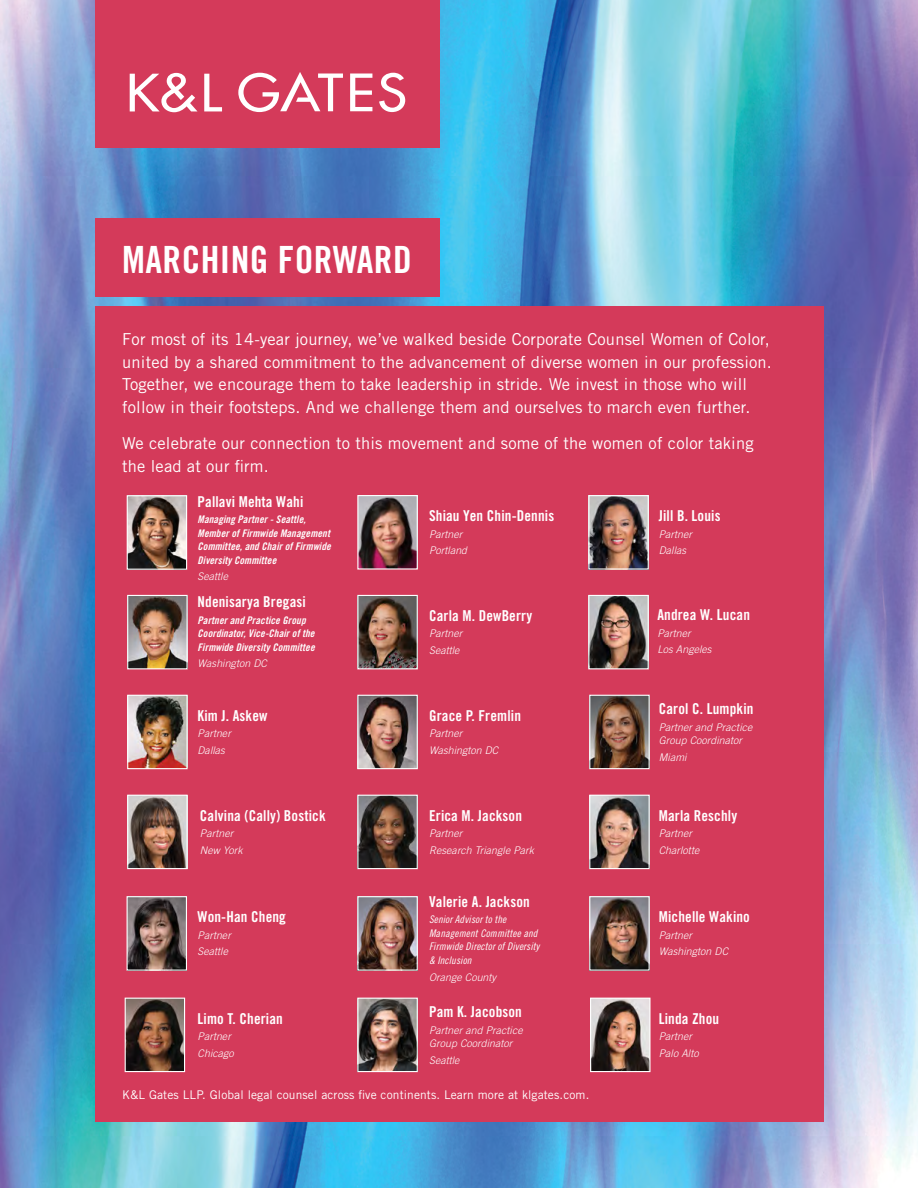
<style>
.page{position:relative;width:918px;height:1188px;background:#fff}
.page>*{position:absolute;margin:0;border:0;box-sizing:border-box;transform-origin:0 0}
.t1{font:37.5px "Trade Gothic LT Std Bd Cn 20";letter-spacing:.01em;color:#fff}
.t2{font:16.5px/22.5px "Trade Gothic LT Std";letter-spacing:.01em;color:#fff}
.t3{font:15px "Trade Gothic LT Std Bd Cn 20";letter-spacing:.01em;color:#fff}
.t4{font:12px "Trade Gothic LT Std";letter-spacing:.01em;color:#fff}
.t5{font:italic 300 10.5px/16.5px "Trade Gothic LT Std";letter-spacing:.01em;color:#fff}
.t6{font:10.5px/13.5px "Trade Gothic LT Std Bd Cn 20 Obl";letter-spacing:.01em;color:#fff}
.t7{font:10.5px/13.5px "Trade Gothic LT Std Cn 18 Obl";letter-spacing:.01em;color:#fff}
</style>
<div class="page">
<img style="left:0;top:0;width:918px;height:1188px">
<div style="left:95px;top:0;width:345px;height:148px;background:#d43a5a"></div>
<svg style="left:130px;top:73px;width:68px;height:39px"></svg>
<svg style="left:204px;top:74px;width:18px;height:37px"></svg>
<svg style="left:238px;top:72px;width:105px;height:40px"></svg>
<svg style="left:350px;top:74px;width:22px;height:37px"></svg>
<svg style="left:379px;top:73px;width:26px;height:39px"></svg>
<div style="left:95px;top:218px;width:345px;height:79px;background:#d43a5a"></div>
<div style="left:95px;top:307px;width:729px;height:815px;background:#d43a5a"></div>
<img style="left:129px;top:697px;width:57px;height:70px">
<div style="left:127px;top:695px;width:61px;height:74px;border:1px solid #fff"></div>
<img style="left:129px;top:797px;width:57px;height:70px">
<div style="left:127px;top:795px;width:61px;height:74px;border:1px solid #fff"></div>
<img style="left:129px;top:898px;width:56px;height:71px">
<div style="left:127px;top:896px;width:60px;height:75px;border:1px solid #fff"></div>
<img style="left:127px;top:1000px;width:56px;height:70px">
<div style="left:125px;top:998px;width:60px;height:74px;border:1px solid #fff"></div>
<img style="left:359px;top:497px;width:57px;height:71px">
<div style="left:357px;top:495px;width:61px;height:75px;border:1px solid #fff"></div>
<img style="left:359px;top:597px;width:57px;height:70px">
<div style="left:357px;top:595px;width:61px;height:74px;border:1px solid #fff"></div>
<img style="left:590px;top:597px;width:57px;height:70px">
<div style="left:588px;top:595px;width:61px;height:74px;border:1px solid #fff"></div>
<img style="left:359px;top:697px;width:57px;height:70px">
<div style="left:357px;top:695px;width:61px;height:74px;border:1px solid #fff"></div>
<img style="left:591px;top:697px;width:57px;height:70px">
<div style="left:589px;top:695px;width:61px;height:74px;border:1px solid #fff"></div>
<img style="left:592px;top:1000px;width:57px;height:70px">
<div style="left:590px;top:998px;width:61px;height:74px;border:1px solid #fff"></div>
<img style="left:591px;top:898px;width:57px;height:71px">
<div style="left:589px;top:896px;width:61px;height:75px;border:1px solid #fff"></div>
<img style="left:591px;top:797px;width:57px;height:70px">
<div style="left:589px;top:795px;width:61px;height:74px;border:1px solid #fff"></div>
<img style="left:359px;top:898px;width:57px;height:71px">
<div style="left:357px;top:896px;width:61px;height:75px;border:1px solid #fff"></div>
<img style="left:359px;top:797px;width:57px;height:70px">
<div style="left:357px;top:795px;width:61px;height:74px;border:1px solid #fff"></div>
<img style="left:359px;top:1000px;width:57px;height:70px">
<div style="left:357px;top:998px;width:61px;height:74px;border:1px solid #fff"></div>
<img style="left:129px;top:497px;width:56px;height:71px">
<div style="left:127px;top:495px;width:60px;height:75px;border:1px solid #fff"></div>
<img style="left:129px;top:597px;width:57px;height:70px">
<div style="left:127px;top:595px;width:61px;height:74px;border:1px solid #fff"></div>
<img style="left:590px;top:497px;width:57px;height:71px">
<div style="left:588px;top:495px;width:61px;height:75px;border:1px solid #fff"></div>
<h1 class="t1" style="left:122px;top:236px;width:291px">MARCHING FORWARD</h1>
<p class="t2" style="left:122px;top:328px;width:651px">For most of its 14-year journey, we’ve walked beside Corporate Counsel Women of Color, united by a shared commitment to the advancement of diverse women in our profession.<br>Together, we encourage them to take leadership in stride. We invest in those who will follow in their footsteps. And we challenge them and ourselves to march even further.</p>
<p class="t2" style="left:122px;top:432px;width:633px">We celebrate our connection to this movement and some of the women of color taking the lead at our firm.</p>
<p class="t3" style="left:198px;top:492px;width:107px">Pallavi Mehta Wahi</p>
<p class="t6" style="left:198px;top:513px;width:135px">Managing Partner - Seattle,<br>Member of Firmwide Management<br>Committee, and Chair of Firmwide<br>Diversity Committee</p>
<p class="t5" style="left:198px;top:569px;width:32px">Seattle</p>
<p class="t3" style="left:198px;top:593px;width:110px">Ndenisarya Bregasi</p>
<p class="t6" style="left:198px;top:613px;width:119px">Partner and Practice Group<br>Coordinator, Vice-Chair of the<br>Firmwide Diversity Committee</p>
<p class="t5" style="left:198px;top:656px;width:71px">Washington DC</p>
<p class="t3" style="left:198px;top:706px;width:71px">Kim J. Askew</p>
<p class="t5" style="left:198px;top:726px;width:35px">Partner<br>Dallas</p>
<p class="t3" style="left:200px;top:806px;width:127px">Calvina (Cally) Bostick</p>
<p class="t5" style="left:200px;top:826px;width:44px">Partner<br>New York</p>
<p class="t3" style="left:198px;top:908px;width:90px">Won-Han Cheng</p>
<p class="t5" style="left:198px;top:927px;width:35px">Partner<br>Seattle</p>
<p class="t3" style="left:198px;top:1009px;width:87px">Limo T. Cherian</p>
<p class="t5" style="left:198px;top:1029px;width:38px">Partner<br>Chicago</p>
<p class="t3" style="left:429px;top:507px;width:127px">Shiau Yen Chin-Dennis</p>
<p class="t5" style="left:429px;top:526px;width:40px">Partner<br>Portland</p>
<p class="t3" style="left:429px;top:606px;width:105px">Carla M. DewBerry</p>
<p class="t5" style="left:429px;top:626px;width:35px">Partner<br>Seattle</p>
<p class="t3" style="left:429px;top:706px;width:93px">Grace P. Fremlin</p>
<p class="t5" style="left:429px;top:726px;width:71px">Partner<br>Washington DC</p>
<p class="t3" style="left:429px;top:806px;width:95px">Erica M. Jackson</p>
<p class="t5" style="left:429px;top:826px;width:107px">Partner<br>Research Triangle Park</p>
<p class="t3" style="left:429px;top:893px;width:102px">Valerie A. Jackson</p>
<p class="t7" style="left:429px;top:913px;width:112px">Senior Advisor to the<br>Management Committee and<br>Firmwide Director of Diversity &amp; Inclusion</p>
<p class="t5" style="left:429px;top:969px;width:69px">Orange County</p>
<p class="t3" style="left:429px;top:1003px;width:94px">Pam K. Jacobson</p>
<p class="t5" style="left:429px;top:1023px;width:95px;line-height:13.5px">Partner and Practice<br>Group Coordinator</p>
<p class="t5" style="left:429px;top:1052px;width:32px">Seattle</p>
<p class="t4" style="left:122px;top:1087px;width:469px">K&amp;L Gates LLP. Global legal counsel across five continents. Learn more at klgates.com.</p>
<p class="t3" style="left:659px;top:507px;width:63px">Jill B. Louis</p>
<p class="t5" style="left:659px;top:526px;width:35px">Partner<br>Dallas</p>
<p class="t3" style="left:657px;top:606px;width:94px">Andrea W. Lucan</p>
<p class="t5" style="left:657px;top:625px;width:56px">Partner<br>Los Angeles</p>
<p class="t3" style="left:659px;top:700px;width:96px">Carol C. Lumpkin</p>
<p class="t5" style="left:659px;top:720px;width:95px;line-height:13.5px">Partner and Practice<br>Group Coordinator</p>
<p class="t5" style="left:659px;top:749px;width:29px">Miami</p>
<p class="t3" style="left:659px;top:806px;width:80px">Marla Reschly</p>
<p class="t5" style="left:659px;top:826px;width:42px">Partner<br>Charlotte</p>
<p class="t3" style="left:659px;top:908px;width:93px">Michelle Wakino</p>
<p class="t5" style="left:659px;top:927px;width:71px">Partner<br>Washington DC</p>
<p class="t3" style="left:659px;top:1009px;width:62px">Linda Zhou</p>
<p class="t5" style="left:659px;top:1029px;width:41px">Partner<br>Palo Alto</p>
</div>
